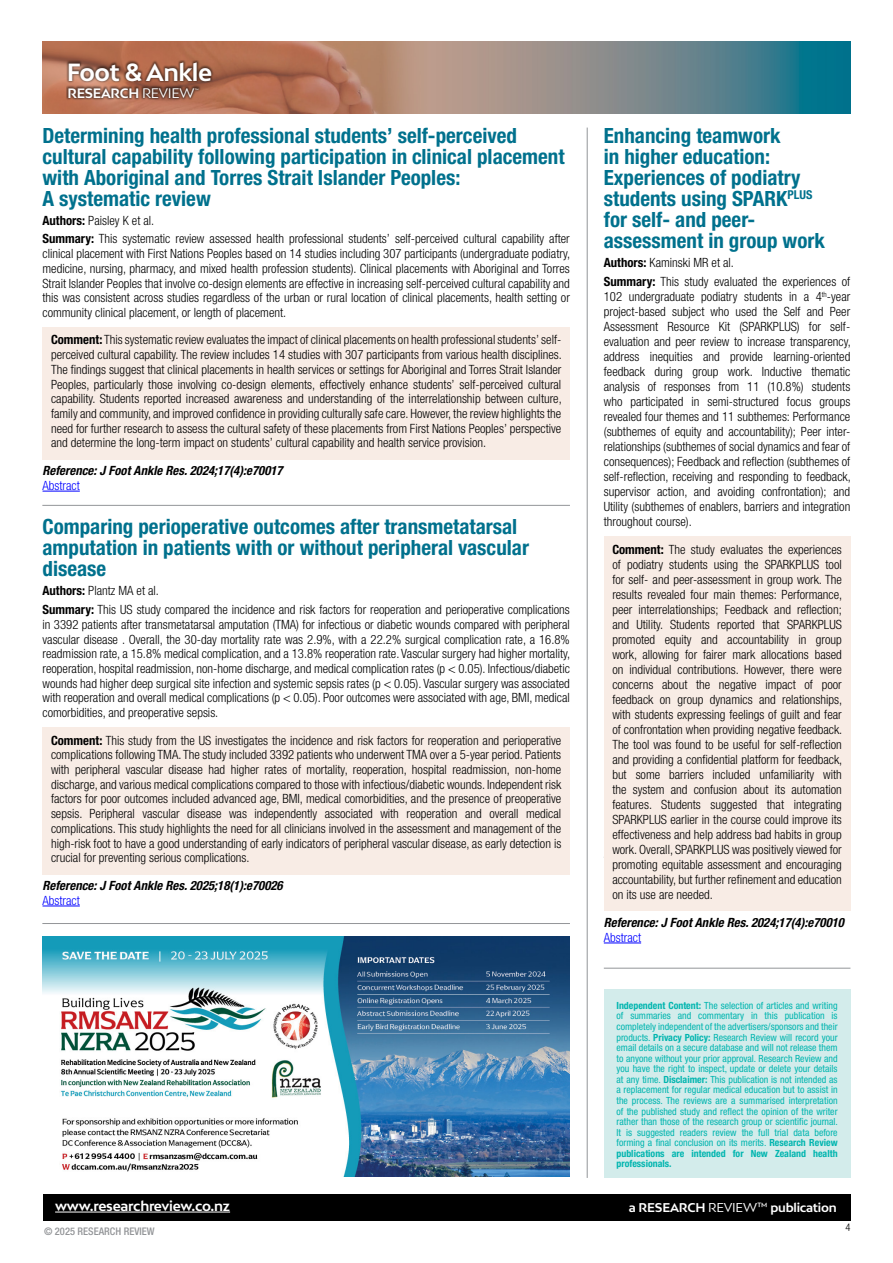
<style>
.page{position:relative;width:893px;height:1263px;background:#fff}
.page>*{position:absolute;margin:0;border:0;box-sizing:border-box;transform-origin:0 0}
.t1{font:700 23.4px "Bw Mitga";letter-spacing:-.02em;color:#fff}
.t2{font:700 condensed 21px/21px "Helvetica Neue LT Pro";color:#00718d}
.t3{font:700 13.5px "Bw Mitga";letter-spacing:-.02em;color:#fff}
.t4{font:700 12.9px "Bw Mitga";letter-spacing:-.02em;color:#fff}
.t5{font:300 condensed 12.75px/15px "Helvetica Neue LT Pro";color:#000;text-align:justify}
.t6{font:italic 700 condensed 12.75px "Helvetica Neue LT Pro";color:#000}
.t7{font:300 condensed 12.75px "Helvetica Neue LT Pro";color:#00f}
.t8{font:700 12px "Bw Mitga";letter-spacing:-.02em;color:#fff}
.t9{font:500 condensed 10.5px "Helvetica Neue LT Pro";color:#939598}
.t10{font:300 condensed 10.5px "Helvetica Neue LT Pro";color:#000}
.t11{font:condensed 9.9px/10.6px "Helvetica Neue LT Pro";color:#00b5af;text-align:justify}
.t12{font:4.5px "Bw Mitga";color:#fff}
.s1{font-weight:400}
.s2{font-weight:700}
</style>
<div class="page">
<div style="left:43px;top:1194px;width:807px;height:26px;background:#000"></div>
<img style="left:43px;top:41px;width:807px;height:73px">
<hr style="left:55px;top:1212px;width:175px;height:1px;background:#fff">
<div style="left:66px;top:60px;width:148px;height:23px;background:#000;opacity:.5"></div>
<div style="left:66px;top:85px;width:135px;height:16px;background:#000;opacity:.5"></div>
<img style="left:43px;top:936px;width:527px;height:241px">
<div style="left:43px;top:327px;width:527px;height:132px;background:#f8ece5"></div>
<hr style="left:43px;top:491px;width:37px;height:1px;background:#00f">
<div style="left:43px;top:727px;width:527px;height:147px;background:#f8ece5"></div>
<hr style="left:43px;top:906px;width:37px;height:1px;background:#00f">
<hr style="left:587px;top:128px;width:1px;height:1050px;background:#939598">
<hr style="left:42px;top:505px;width:528px;height:1px;background:#939598">
<hr style="left:42px;top:923px;width:528px;height:1px;background:#939598">
<hr style="left:604px;top:968px;width:246px;height:1px;background:#939598">
<div style="left:604px;top:536px;width:246px;height:375px;background:#f8ece5"></div>
<hr style="left:604px;top:943px;width:37px;height:1px;background:#00f">
<div style="left:604px;top:989px;width:246px;height:188px;background:#d3eceb"></div>
<h1 class="t1" style="left:67px;top:56px;width:147px">Foot &amp; Ankle</h1>
<p class="t4" style="left:67px;top:84px;width:129px">RESEARCH <span class="s1">REVIEW</span></p>
<p class="t12" style="left:195px;top:87px;width:6px">™</p>
<p class="t2" style="left:43px;top:124px;width:524px">Determining health professional students’ self-perceived cultural capability following participation in clinical placement with Aboriginal and Torres Strait Islander Peoples:<br>A systematic review</p>
<p class="t5" style="left:43px;top:212px;width:113px"><span class="s2">Authors:</span> Paisley K et al.</p>
<p class="t5" style="left:43px;top:231px;width:529px"><span class="s2">Summary:</span> This systematic review assessed health professional students’ self-perceived cultural capability after clinical placement with First Nations Peoples based on 14 studies including 307 participants (undergraduate podiatry, medicine, nursing, pharmacy, and mixed health profession students). Clinical placements with Aboriginal and Torres Strait Islander Peoples that involve co-design elements are effective in increasing self-perceived cultural capability and this was consistent across studies regardless of the urban or rural location of clinical placements, health setting or community clinical placement, or length of placement.</p>
<p class="t5" style="left:51px;top:332px;width:512px"><span class="s2">Comment:</span> This systematic review evaluates the impact of clinical placements on health professional students’ self&shy;perceived cultural capability. The review includes 14 studies with 307 participants from various health disciplines.<br>The findings suggest that clinical placements in health services or settings for Aboriginal and Torres Strait Islander Peoples, particularly those involving co-design elements, effectively enhance students’ self-perceived cultural capability. Students reported increased awareness and understanding of the interrelationship between culture, family and community, and improved confidence in providing culturally safe care. However, the review highlights the need for further research to assess the cultural safety of these placements from First Nations Peoples’ perspective and determine the long-term impact on students’ cultural capability and health service provision.</p>
<p class="t6" style="left:43px;top:463px;width:242px">Reference: J Foot Ankle Res. 2024;17(4):e70017</p>
<p class="t7" style="left:43px;top:478px;width:39px">Abstract</p>
<p class="t2" style="left:43px;top:516px;width:488px">Comparing perioperative outcomes after transmetatarsal amputation in patients with or without peripheral vascular disease</p>
<p class="t5" style="left:43px;top:583px;width:118px"><span class="s2">Authors:</span> Plantz MA et al.</p>
<p class="t5" style="left:43px;top:602px;width:529px"><span class="s2">Summary:</span> This US study compared the incidence and risk factors for reoperation and perioperative complications in 3392 patients after transmetatarsal amputation (TMA) for infectious or diabetic wounds compared with peripheral vascular disease . Overall, the 30-day mortality rate was 2.9%, with a 22.2% surgical complication rate, a 16.8% readmission rate, a 15.8% medical complication, and a 13.8% reoperation rate. Vascular surgery had higher mortality, reoperation, hospital readmission, non-home discharge, and medical complication rates (p &lt; 0.05). Infectious/diabetic wounds had higher deep surgical site infection and systemic sepsis rates (p &lt; 0.05). Vascular surgery was associated with reoperation and overall medical complications (p &lt; 0.05). Poor outcomes were associated with age, BMI, medical comorbidities, and preoperative sepsis.</p>
<p class="t5" style="left:51px;top:733px;width:512px"><span class="s2">Comment:</span> This study from the US investigates the incidence and risk factors for reoperation and perioperative complications following TMA. The study included 3392 patients who underwent TMA over a 5-year period. Patients with peripheral vascular disease had higher rates of mortality, reoperation, hospital readmission, non-home discharge, and various medical complications compared to those with infectious/diabetic wounds. Independent risk factors for poor outcomes included advanced age, BMI, medical comorbidities, and the presence of preoperative sepsis. Peripheral vascular disease was independently associated with reoperation and overall medical complications. This study highlights the need for all clinicians involved in the assessment and management of the high-risk foot to have a good understanding of early indicators of peripheral vascular disease, as early detection is crucial for preventing serious complications.</p>
<p class="t6" style="left:43px;top:877px;width:242px">Reference: J Foot Ankle Res. 2025;18(1):e70026</p>
<p class="t7" style="left:43px;top:893px;width:39px">Abstract</p>
<p class="t2" style="left:604px;top:124px;width:223px">Enhancing teamwork<br>in higher education:<br>Experiences of podiatry students using SPARK<sup>PLUS </sup>for self- and peer&shy;assessment in group work</p>
<p class="t5" style="left:604px;top:255px;width:132px"><span class="s2">Authors:</span> Kaminski MR et al.</p>
<p class="t5" style="left:604px;top:274px;width:248px"><span class="s2">Summary:</span> This study evaluated the experiences of 102 undergraduate podiatry students in a 4<sup>th</sup>-year project-based subject who used the Self and Peer Assessment Resource Kit (SPARKPLUS) for self&shy;evaluation and peer review to increase transparency, address inequities and provide learning-oriented feedback during group work. Inductive thematic analysis of responses from 11 (10.8%) students who participated in semi-structured focus groups revealed four themes and 11 subthemes: Performance (subthemes of equity and accountability); Peer inter&shy;relationships (subthemes of social dynamics and fear of consequences); Feedback and reflection (subthemes of self-reflection, receiving and responding to feedback, supervisor action, and avoiding confrontation); and Utility (subthemes of enablers, barriers and integration throughout course).</p>
<p class="t5" style="left:612px;top:542px;width:231px"><span class="s2">Comment:</span> The study evaluates the experiences of podiatry students using the SPARKPLUS tool for self- and peer-assessment in group work. The results revealed four main themes: Performance, peer interrelationships; Feedback and reflection; and Utility. Students reported that SPARKPLUS promoted equity and accountability in group work, allowing for fairer mark allocations based on individual contributions. However, there were concerns about the negative impact of poor feedback on group dynamics and relationships, with students expressing feelings of guilt and fear of confrontation when providing negative feedback.<br>The tool was found to be useful for self-reflection and providing a confidential platform for feedback, but some barriers included unfamiliarity with the system and confusion about its automation features. Students suggested that integrating SPARKPLUS earlier in the course could improve its effectiveness and help address bad habits in group work. Overall, SPARKPLUS was positively viewed for promoting equitable assessment and encouraging accountability, but further refinement and education on its use are needed.</p>
<p class="t6" style="left:604px;top:914px;width:242px">Reference: J Foot Ankle Res. 2024;17(4):e70010</p>
<p class="t7" style="left:604px;top:930px;width:39px">Abstract</p>
<p class="t11" style="left:616px;top:1000px;width:223px"><span class="s2">Independent Content:</span> The selection of articles and writing of summaries and commentary in this publication is completely independent of the advertisers/sponsors and their products. <span class="s2">Privacy Policy:</span> Research Review will record your email details on a secure database and will not release them to anyone without your prior approval. Research Review and you have the right to inspect, update or delete your details at any time. <span class="s2">Disclaimer:</span> This publication is not intended as a replacement for regular medical education but to assist in the process. The reviews are a summarised interpretation of the published study and reflect the opinion of the writer rather than those of the research group or scientific journal.<br>It is suggested readers review the full trial data before forming a final conclusion on its merits. <span class="s2">Research Review publications are intended for New Zealand health professionals.</span></p>
<p class="t3" style="left:55px;top:1197px;width:176px">www.researchreview.co.nz</p>
<p class="t8" style="left:629px;top:1199px;width:209px">a RESEARCH <span class="s1">REVIEW™</span> publication</p>
<p class="t9" style="left:44px;top:1225px;width:112px">© 2025 RESEARCH REVIEW</p>
<p class="t10" style="left:845px;top:1221px;width:7px">4</p>
</div>
